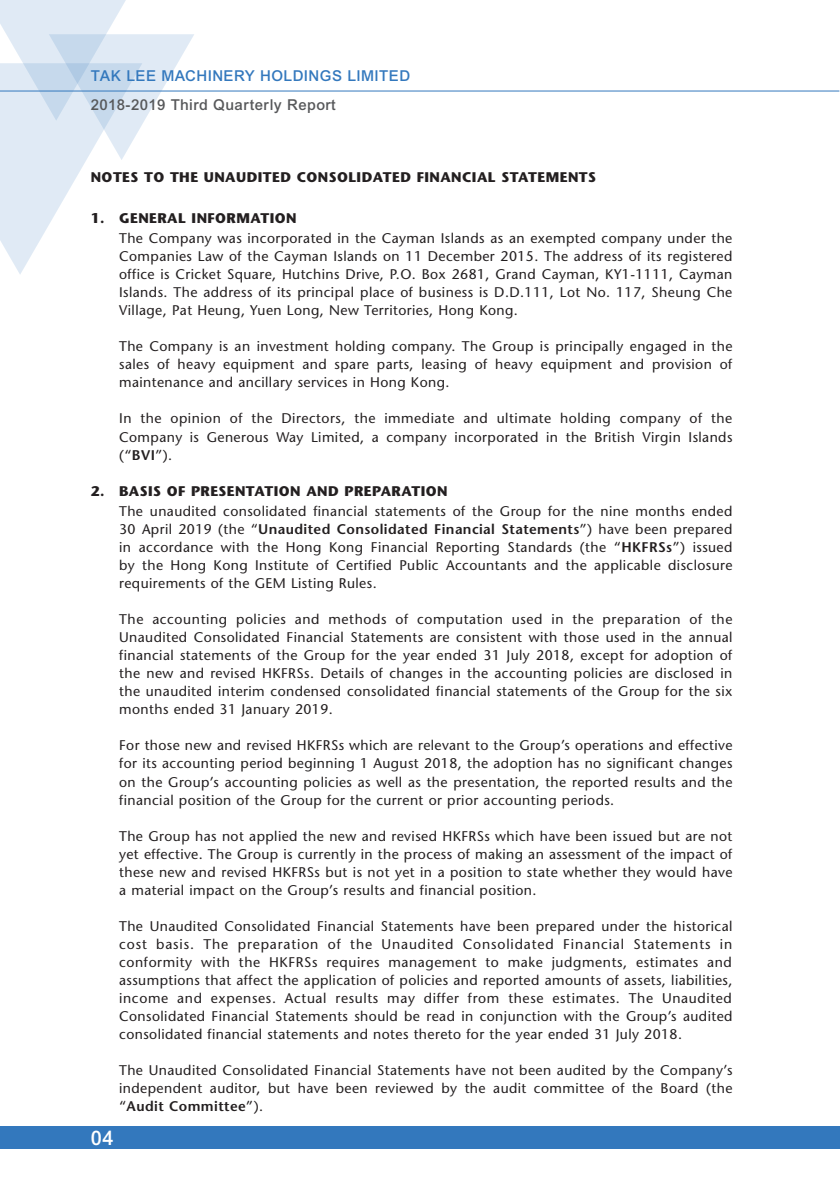
<style>
.page{position:relative;width:840px;height:1191px;background:#fff}
.page>*{position:absolute;margin:0;border:0;box-sizing:border-box;transform-origin:0 0}
.t1{font:500 20px "Arial MT Std";color:#fff}
.t2{font:500 15px "Arial MT Std";letter-spacing:.03em;color:#3378bd}
.t3{font:500 15px "Arial MT Std";letter-spacing:.03em;color:#57585a}
.t4{font:500 14px/18px "Stone Sans Std";letter-spacing:.03em;color:#231f20;text-align:justify}
.t5{font:700 14px "Stone Sans Std";letter-spacing:.03em;color:#231f20}
.s1{font-weight:600}
</style>
<div class="page">
<div style="left:0;top:1126px;width:838px;height:23px;background:#3378bd"></div>
<svg style="left:0;top:0;width:194px;height:274px"></svg>
<hr style="left:0;top:91px;width:838px;height:1px;background:#3378bd">
<p class="t2" style="left:91px;top:67px;width:320px">TAK LEE MACHINERY HOLDINGS LIMITED</p>
<p class="t3" style="left:91px;top:96px;width:246px">2018-2019 Third Quarterly Report</p>
<p class="t5" style="left:91px;top:168px;width:506px">NOTES TO THE UNAUDITED CONSOLIDATED FINANCIAL STATEMENTS</p>
<p class="t5" style="left:91px;top:209px;width:207px">1. GENERAL INFORMATION</p>
<p class="t4" style="left:119px;top:229px;width:614px">The Company was incorporated in the Cayman Islands as an exempted company under the Companies Law of the Cayman Islands on 11 December 2015. The address of its registered office is Cricket Square, Hutchins Drive, P.O. Box 2681, Grand Cayman, KY1-1111, Cayman Islands. The address of its principal place of business is D.D.111, Lot No. 117, Sheung Che Village, Pat Heung, Yuen Long, New Territories, Hong Kong.</p>
<p class="t4" style="left:119px;top:337px;width:614px">The Company is an investment holding company. The Group is principally engaged in the sales of heavy equipment and spare parts, leasing of heavy equipment and provision of maintenance and ancillary services in Hong Kong.</p>
<p class="t4" style="left:119px;top:409px;width:614px">In the opinion of the Directors, the immediate and ultimate holding company of the Company is Generous Way Limited, a company incorporated in the British Virgin Islands (“<span class="s1">BVI</span>”).</p>
<p class="t5" style="left:91px;top:482px;width:358px">2. BASIS OF PRESENTATION AND PREPARATION</p>
<p class="t4" style="left:119px;top:502px;width:614px">The unaudited consolidated financial statements of the Group for the nine months ended 30 April 2019 (the “<span class="s1">Unaudited Consolidated Financial Statements</span>”) have been prepared in accordance with the Hong Kong Financial Reporting Standards (the “<span class="s1">HKFRSs</span>”) issued by the Hong Kong Institute of Certified Public Accountants and the applicable disclosure requirements of the GEM Listing Rules.</p>
<p class="t4" style="left:119px;top:610px;width:614px">The accounting policies and methods of computation used in the preparation of the Unaudited Consolidated Financial Statements are consistent with those used in the annual financial statements of the Group for the year ended 31 July 2018, except for adoption of the new and revised HKFRSs. Details of changes in the accounting policies are disclosed in the unaudited interim condensed consolidated financial statements of the Group for the six months ended 31 January 2019.</p>
<p class="t4" style="left:119px;top:736px;width:614px">For those new and revised HKFRSs which are relevant to the Group’s operations and effective for its accounting period beginning 1 August 2018, the adoption has no significant changes on the Group’s accounting policies as well as the presentation, the reported results and the financial position of the Group for the current or prior accounting periods.</p>
<p class="t4" style="left:119px;top:826px;width:614px">The Group has not applied the new and revised HKFRSs which have been issued but are not yet effective. The Group is currently in the process of making an assessment of the impact of these new and revised HKFRSs but is not yet in a position to state whether they would have a material impact on the Group’s results and financial position.</p>
<p class="t4" style="left:119px;top:916px;width:614px">The Unaudited Consolidated Financial Statements have been prepared under the historical cost basis. The preparation of the Unaudited Consolidated Financial Statements in conformity with the HKFRSs requires management to make judgments, estimates and assumptions that affect the application of policies and reported amounts of assets, liabilities, income and expenses. Actual results may differ from these estimates. The Unaudited Consolidated Financial Statements should be read in conjunction with the Group’s audited consolidated financial statements and notes thereto for the year ended 31 July 2018.</p>
<p class="t4" style="left:119px;top:1060px;width:614px">The Unaudited Consolidated Financial Statements have not been audited by the Company’s independent auditor, but have been reviewed by the audit committee of the Board (the “<span class="s1">Audit Committee</span>”).</p>
<h1 class="t1" style="left:91px;top:1126px;width:24px">04</h1>
</div>
